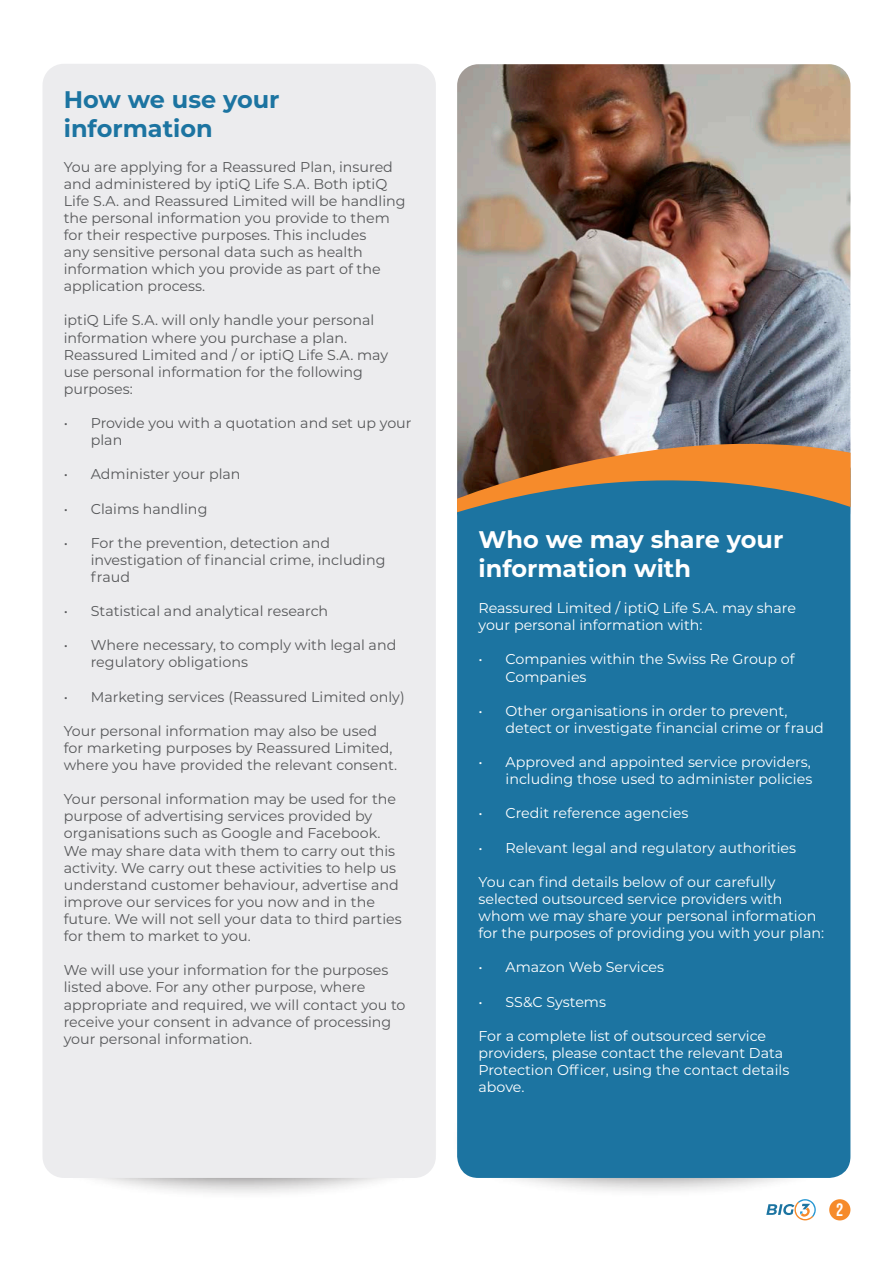
<style>
.page{position:relative;width:893px;height:1263px;background:#fff}
.page>*{position:absolute;margin:0;border:0;box-sizing:border-box;transform-origin:0 0}
.t1{font:700 24px/28.8px "Montserrat";color:#fff}
.t2{font:700 24px/28.8px "Montserrat";color:#1c74a1}
.t3{font:18px "Bebas Neue";color:#fff}
.t4{font:14.25px/17.1px "Montserrat";color:#57585a}
.t5{font:14.25px/17.1px "Montserrat";color:#fff}
</style>
<div class="page">
<div style="left:44px;top:1085px;width:395px;height:115px;background:#231f20;opacity:.75"></div>
<div style="left:43px;top:64px;width:393px;height:1114px;background:#ececee;border-radius:21px"></div>
<div style="left:829px;top:1199px;width:21px;height:21px;background:#f68b2b;border-radius:50%"></div>
<img style="left:457px;top:64px;width:393px;height:353px">
<div style="left:452px;top:1083px;width:397px;height:115px;background:#231f20;opacity:.75"></div>
<div style="left:457px;top:512px;width:393px;height:666px;background:#1c74a1"></div>
<svg style="left:457px;top:417px;width:394px;height:95px;background:#8a7660"></svg>
<svg style="left:766px;top:1199px;width:50px;height:21px"></svg>
<p class="t2" style="left:64px;top:84px;width:217px">How we use your information</p>
<p class="t4" style="left:64px;top:157px;width:343px">You are applying for a Reassured Plan, insured and administered by iptiQ Life S.A. Both iptiQ Life S.A. and Reassured Limited will be handling the personal information you provide to them for their respective purposes. This includes<br>any sensitive personal data such as health information which you provide as part of the application process.</p>
<p class="t4" style="left:64px;top:311px;width:312px">iptiQ Life S.A. will only handle your personal information where you purchase a plan.</p>
<p class="t4" style="left:64px;top:345px;width:326px">Reassured Limited and / or iptiQ Life S.A. may use personal information for the following purposes:</p>
<p class="t4" style="left:91px;top:414px;width:322px;text-indent:-27px">• Provide you with a quotation and set up your plan</p>
<p class="t4" style="left:64px;top:465px;width:178px">• Administer your plan</p>
<p class="t4" style="left:64px;top:499px;width:145px">• Claims handling</p>
<p class="t4" style="left:91px;top:534px;width:296px;text-indent:-27px">• For the prevention, detection and investigation of financial crime, including fraud</p>
<p class="t4" style="left:64px;top:602px;width:266px">• Statistical and analytical research</p>
<p class="t4" style="left:91px;top:636px;width:307px;text-indent:-27px">• Where necessary, to comply with legal and regulatory obligations</p>
<p class="t4" style="left:64px;top:687px;width:342px">• Marketing services (Reassured Limited only)</p>
<p class="t4" style="left:64px;top:722px;width:335px">Your personal information may also be used for marketing purposes by Reassured Limited, where you have provided the relevant consent.</p>
<p class="t4" style="left:64px;top:790px;width:339px">Your personal information may be used for the purpose of advertising services provided by organisations such as Google and Facebook.<br>We may share data with them to carry out this activity. We carry out these activities to help us understand customer behaviour, advertise and improve our services for you now and in the future. We will not sell your data to third parties for them to market to you.</p>
<p class="t4" style="left:64px;top:961px;width:343px">We will use your information for the purposes listed above. For any other purpose, where appropriate and required, we will contact you to receive your consent in advance of processing your personal information.</p>
<p class="t1" style="left:479px;top:524px;width:306px">Who we may share your information with</p>
<p class="t5" style="left:479px;top:599px;width:319px">Reassured Limited / iptiQ Life S.A. may share your personal information with:</p>
<p class="t5" style="left:506px;top:650px;width:291px;text-indent:-27px">• Companies within the Swiss Re Group of<br>Companies</p>
<p class="t5" style="left:506px;top:702px;width:320px;text-indent:-27px">• Other organisations in order to prevent, detect or investigate financial crime or fraud</p>
<p class="t5" style="left:479px;top:753px;width:335px;text-align:right">• Approved and appointed service providers, including those used to administer policies</p>
<p class="t5" style="left:479px;top:804px;width:211px">• Credit reference agencies</p>
<p class="t5" style="left:479px;top:838px;width:319px">• Relevant legal and regulatory authorities</p>
<p class="t5" style="left:478px;top:873px;width:347px">You can find details below of our carefully selected outsourced service providers with whom we may share your personal information for the purposes of providing you with your plan:</p>
<p class="t5" style="left:479px;top:958px;width:187px">• Amazon Web Services</p>
<p class="t5" style="left:479px;top:992px;width:129px">• SS&amp;C Systems</p>
<p class="t5" style="left:478px;top:1027px;width:312px">For a complete list of outsourced service providers, please contact the relevant Data Protection Officer, using the contact details above.</p>
<p class="t3" style="left:836px;top:1200px;width:9px">2</p>
</div>
